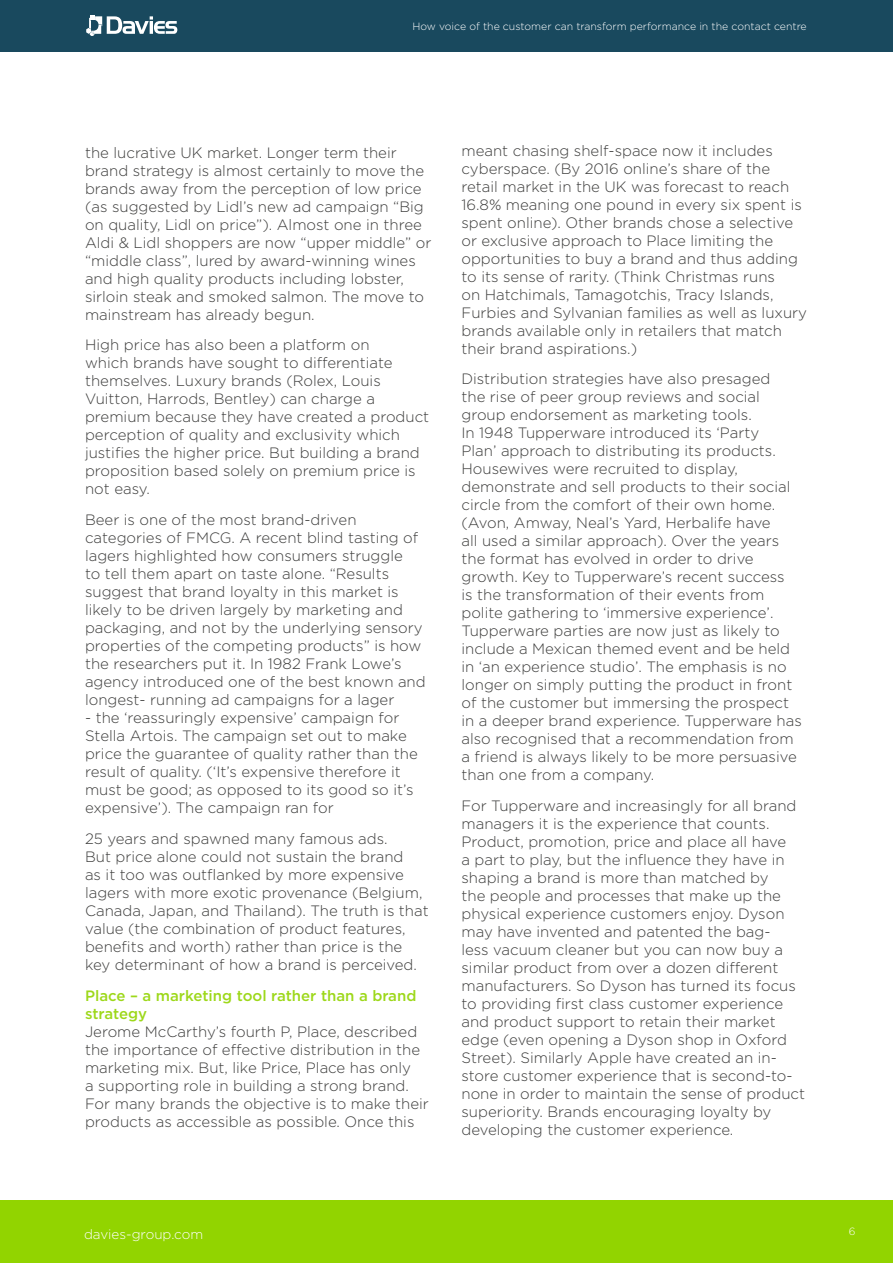
<style>
.page{position:relative;width:893px;height:1263px;background:#fff}
.page>*{position:absolute;margin:0;border:0;box-sizing:border-box;transform-origin:0 0}
.t1{font:300 15px/18px "Gotham";color:#3c3c3b}
.t2{font:500 15px/18px "Gotham";color:#9dd81a}
.t3{font:300 13.5px "Gotham";color:#fff}
.t4{font:300 10.5px "Gotham";color:#fff}
</style>
<div class="page">
<div style="left:0;top:0;width:893px;height:51px;background:#19495e"></div>
<svg style="left:86px;top:15px;width:91px;height:21px"></svg>
<div style="left:0;top:1200px;width:893px;height:63px;background:#92d400"></div>
<p class="t4" style="left:412px;top:20px;width:396px">How voice of the customer can transform performance in the contact centre</p>
<p class="t1" style="left:85px;top:143px;width:348px">the lucrative UK market. Longer term their brand strategy is almost certainly to move the brands away from the perception of low price (as suggested by Lidl’s new ad campaign “Big on quality, Lidl on price”). Almost one in three Aldi &amp; Lidl shoppers are now “upper middle” or “middle class”, lured by award-winning wines and high quality products including lobster, sirloin steak and smoked salmon. The move to mainstream has already begun.</p>
<p class="t1" style="left:85px;top:336px;width:346px">High price has also been a platform on<br>which brands have sought to differentiate themselves. Luxury brands (Rolex, Louis Vuitton, Harrods, Bentley) can charge a premium because they have created a product perception of quality and exclusivity which justifies the higher price. But building a brand proposition based solely on premium price is not easy.</p>
<p class="t1" style="left:85px;top:510px;width:342px">Beer is one of the most brand-driven categories of FMCG. A recent blind tasting of lagers highlighted how consumers struggle<br>to tell them apart on taste alone. “Results suggest that brand loyalty in this market is likely to be driven largely by marketing and packaging, and not by the underlying sensory properties of the competing products” is how the researchers put it. In 1982 Frank Lowe’s agency introduced one of the best known and longest- running ad campaigns for a lager</p>
<p class="t1" style="left:85px;top:708px;width:334px">- the ‘reassuringly expensive’ campaign for Stella Artois. The campaign set out to make price the guarantee of quality rather than the result of quality. (‘It’s expensive therefore it must be good; as opposed to its good so it’s expensive’). The campaign ran for</p>
<p class="t1" style="left:85px;top:829px;width:345px">25 years and spawned many famous ads.<br>But price alone could not sustain the brand<br>as it too was outflanked by more expensive lagers with more exotic provenance (Belgium, Canada, Japan, and Thailand). The truth is that value (the combination of product features, benefits and worth) rather than price is the key determinant of how a brand is perceived.</p>
<p class="t2" style="left:85px;top:986px;width:333px">Place – a marketing tool rather than a brand strategy</p>
<p class="t1" style="left:85px;top:1022px;width:345px">Jerome McCarthy’s fourth P, Place, described the importance of effective distribution in the marketing mix. But, like Price, Place has only<br>a supporting role in building a strong brand.<br>For many brands the objective is to make their products as accessible as possible. Once this</p>
<p class="t1" style="left:461px;top:141px;width:347px">meant chasing shelf-space now it includes cyberspace. (By 2016 online’s share of the retail market in the UK was forecast to reach 16.8% meaning one pound in every six spent is spent online). Other brands chose a selective or exclusive approach to Place limiting the opportunities to buy a brand and thus adding to its sense of rarity. (Think Christmas runs<br>on Hatchimals, Tamagotchis, Tracy Islands, Furbies and Sylvanian families as well as luxury brands available only in retailers that match their brand aspirations.)</p>
<p class="t1" style="left:461px;top:370px;width:342px">Distribution strategies have also presaged<br>the rise of peer group reviews and social group endorsement as marketing tools.<br>In 1948 Tupperware introduced its ‘Party<br>Plan’ approach to distributing its products.<br>Housewives were recruited to display, demonstrate and sell products to their social circle from the comfort of their own home. (Avon, Amway, Neal’s Yard, Herbalife have<br>all used a similar approach). Over the years the format has evolved in order to drive growth. Key to Tupperware’s recent success<br>is the transformation of their events from polite gathering to ‘immersive experience’.<br>Tupperware parties are now just as likely to include a Mexican themed event and be held in ‘an experience studio’. The emphasis is no longer on simply putting the product in front of the customer but immersing the prospect in a deeper brand experience. Tupperware has also recognised that a recommendation from a friend is always likely to be more persuasive than one from a company.</p>
<p class="t1" style="left:461px;top:796px;width:345px">For Tupperware and increasingly for all brand managers it is the experience that counts.<br>Product, promotion, price and place all have<br>a part to play, but the influence they have in shaping a brand is more than matched by<br>the people and processes that make up the physical experience customers enjoy. Dyson may have invented and patented the bag-<br>less vacuum cleaner but you can now buy a similar product from over a dozen different manufacturers. So Dyson has turned its focus to providing first class customer experience and product support to retain their market edge (even opening a Dyson shop in Oxford Street). Similarly Apple have created an in&shy;store customer experience that is second-to&shy;none in order to maintain the sense of product superiority. Brands encouraging loyalty by developing the customer experience.</p>
<p class="t3" style="left:84px;top:1225px;width:121px">davies-group.com</p>
<p class="t4" style="left:849px;top:1225px;width:8px">6</p>
</div>
